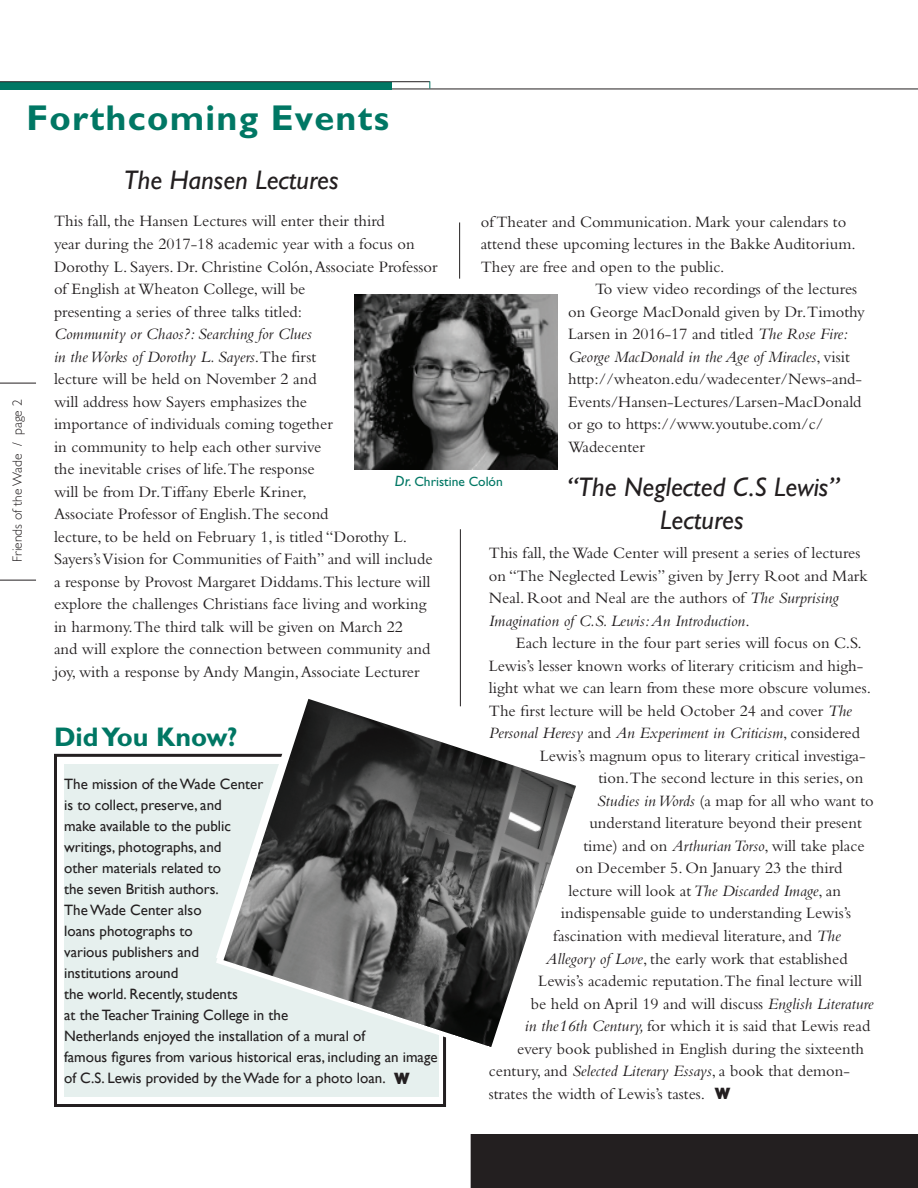
<style>
.page{position:relative;width:918px;height:1188px;background:#fff}
.page>*{position:absolute;margin:0;border:0;box-sizing:border-box;transform-origin:0 0}
.t1{font:700 36px "Gill Sans";letter-spacing:.035em;color:#007764}
.t2{font:italic 27px/32.4px "Gill Sans";color:#231f20;text-align:center}
.t3{font:700 27px "Gill Sans";color:#007764}
.t4{font:16.5px/22.5px "Bembo";color:#231f20}
.t5{font:italic 16.5px "Bembo";color:#231f20}
.t6{font:800 16.5px "Gill Sans";color:#231f20}
.t7{font:15px/21px "Gill Sans";color:#231f20}
.t8{font:300 13.5px "Gill Sans";color:#231f20}
.t9{font:13.5px "Gill Sans";color:#007764}
.s1{font-style:italic}
.s2{font-style:normal}
.s3{font-style:italic;font-size:15px}
.s4{font-weight:800;font-size:16.5px}
</style>
<div class="page">
<hr style="left:0;top:89px;width:918px;height:1px;background:#231f20">
<hr style="left:0;top:580px;width:36px;height:1px;background:#231f20">
<hr style="left:0;top:383px;width:36px;height:1px;background:#231f20">
<div style="left:471px;top:1134px;width:447px;height:54px;background:#231f20"></div>
<div style="left:54px;top:754px;width:392px;height:353px;border:3px solid #231f20"></div>
<div style="left:64px;top:765px;width:374px;height:332px;background:#e6f0ee"></div>
<hr style="left:459px;top:222px;width:1px;height:57px;background:#231f20">
<div style="left:0;top:82px;width:392px;height:7px;background:#007764"></div>
<hr style="left:0;top:81px;width:430px;height:1px;background:#231f20">
<img style="left:224px;top:699px;width:352px;height:348px">
<img style="left:355px;top:294px;width:203px;height:175px">
<hr style="left:460px;top:529px;width:1px;height:177px;background:#231f20">
<h1 class="t1" style="left:27px;top:96px;width:364px">Forthcoming Events</h1>
<p class="t8" style="left:10px;top:562px;width:164px;rotate:-90deg">Friends of the Wade / page 2</p>
<h2 class="t2" style="left:124px;top:164px;width:216px">The Hansen Lectures</h2>
<p class="t4" style="left:54px;top:210px;width:385px">This fall, the Hansen Lectures will enter their third<br>year during the 2017-18 academic year with a focus on Dorothy L. Sayers. Dr. Christine Colón, Associate Professor of English at Wheaton College, will be<br>presenting a series of three talks titled:</p>
<p class="t4" style="left:54px;top:322px;width:380px"><span class="s1">Community or Chaos?: Searching for Clues<br>in the Works of Dorothy L. Sayers</span>.The first<br>lecture will be held on November 2 and<br>will address how Sayers emphasizes the<br>importance of individuals coming together<br>in community to help each other survive<br>the inevitable crises of life.The response<br>will be from Dr.Tiffany Eberle Kriner,<br>Associate Professor of English.The second<br>lecture, to be held on February 1, is titled “Dorothy L.<br>Sayers’s Vision for Communities of Faith” and will include a response by Provost Margaret Diddams.This lecture will explore the challenges Christians face living and working in harmony.The third talk will be given on March 22<br>and will explore the connection between community and joy, with a response by Andy Mangin, Associate Lecturer</p>
<p class="t4" style="left:481px;top:210px;width:367px">of Theater and Communication. Mark your calendars to</p>
<p class="t4" style="left:481px;top:232px;width:377px">attend these upcoming lectures in the Bakke Auditorium.</p>
<p class="t4" style="left:481px;top:255px;width:245px">They are free and open to the public.</p>
<p class="t4" style="left:595px;top:277px;width:264px">To view video recordings of the lectures</p>
<p class="t4" style="left:568px;top:300px;width:298px">on George MacDonald given by Dr.Timothy</p>
<p class="t4" style="left:568px;top:322px;width:282px">Larsen in 2016-17 and titled <span class="s1">The Rose Fire:</span></p>
<p class="t5" style="left:568px;top:347px;width:283px">George MacDonald in the Age of Miracles<span class="s2">, visit</span></p>
<p class="t4" style="left:568px;top:367px;width:296px">http://wheaton.edu/wadecenter/News-and-</p>
<p class="t4" style="left:568px;top:390px;width:295px">Events/Hansen-Lectures/Larsen-MacDonald</p>
<p class="t4" style="left:568px;top:412px;width:257px">or go to https://www.youtube.com/c/</p>
<p class="t4" style="left:568px;top:435px;width:78px">Wadecenter</p>
<p class="t9" style="left:395px;top:474px;width:109px"><span class="s3">Dr.</span> Christine Colón</p>
<h2 class="t2" style="left:567px;top:471px;width:274px">“The Neglected C.S Lewis”<br>Lectures</h2>
<p class="t4" style="left:489px;top:542px;width:380px">This fall, the Wade Center will present a series of lectures on “The Neglected Lewis” given by Jerry Root and Mark Neal. Root and Neal are the authors of <span class="s1">The Surprising Imagination of C.S. Lewis: An Introduction</span>.</p>
<p class="t4" style="left:516px;top:632px;width:347px">Each lecture in the four part series will focus on C.S.</p>
<p class="t4" style="left:489px;top:654px;width:376px">Lewis’s lesser known works of literary criticism and high-</p>
<p class="t4" style="left:489px;top:677px;width:384px">light what we can learn from these more obscure volumes.</p>
<p class="t4" style="left:489px;top:699px;width:365px">The first lecture will be held October 24 and cover <span class="s1">The</span></p>
<p class="t5" style="left:489px;top:724px;width:373px">Personal Heresy <span class="s2">and</span> An Experiment in Criticism<span class="s2">, considered</span></p>
<p class="t4" style="left:540px;top:744px;width:327px">Lewis’s magnum opus to literary critical investiga-</p>
<p class="t4" style="left:598px;top:767px;width:267px">tion.The second lecture in this series, on</p>
<p class="t4" style="left:597px;top:789px;width:279px"><span class="s1">Studies in Words</span> (a map for all who want to</p>
<p class="t4" style="left:589px;top:812px;width:274px">understand literature beyond their present</p>
<p class="t4" style="left:583px;top:834px;width:283px">time) and on <span class="s1">Arthurian Torso</span>, will take place</p>
<p class="t4" style="left:576px;top:857px;width:268px">on December 5. On January 23 the third</p>
<p class="t4" style="left:568px;top:879px;width:274px">lecture will look at <span class="s1">The Discarded Image</span>, an</p>
<p class="t4" style="left:561px;top:902px;width:292px">indispensable guide to understanding Lewis’s</p>
<p class="t4" style="left:553px;top:924px;width:289px">fascination with medieval literature, and <span class="s1">The</span></p>
<p class="t4" style="left:546px;top:947px;width:303px"><span class="s1">Allegory of Love</span>, the early work that established</p>
<p class="t4" style="left:538px;top:969px;width:325px">Lewis’s academic reputation.The final lecture will</p>
<p class="t4" style="left:531px;top:992px;width:344px">be held on April 19 and will discuss <span class="s1">English Literature</span></p>
<p class="t4" style="left:525px;top:1014px;width:347px"><span class="s1">in the16th Century,</span> for which it is said that Lewis read</p>
<p class="t4" style="left:517px;top:1037px;width:348px">every book published in English during the sixteenth</p>
<p class="t4" style="left:489px;top:1059px;width:363px">century, and <span class="s1">Selected Literary Essays</span>, a book that demon-</p>
<p class="t4" style="left:489px;top:1082px;width:218px">strates the width of Lewis’s tastes.</p>
<h2 class="t3" style="left:54px;top:721px;width:185px">Did You Know?</h2>
<p class="t7" style="left:64px;top:774px;width:375px">The mission of the Wade Center<br>is to collect, preserve, and<br>make available to the public<br>writings, photographs, and<br>other materials related to<br>the seven British authors.<br>The Wade Center also<br>loans photographs to<br>various publishers and<br>institutions around<br>the world. Recently, students<br>at the Teacher Training College in the<br>Netherlands enjoyed the installation of a mural of<br>famous figures from various historical eras, including an image of C.S. Lewis provided by the Wade for a photo loan. <span class="s4">W</span></p>
<p class="t6" style="left:714px;top:1084px;width:18px">W</p>
</div>
